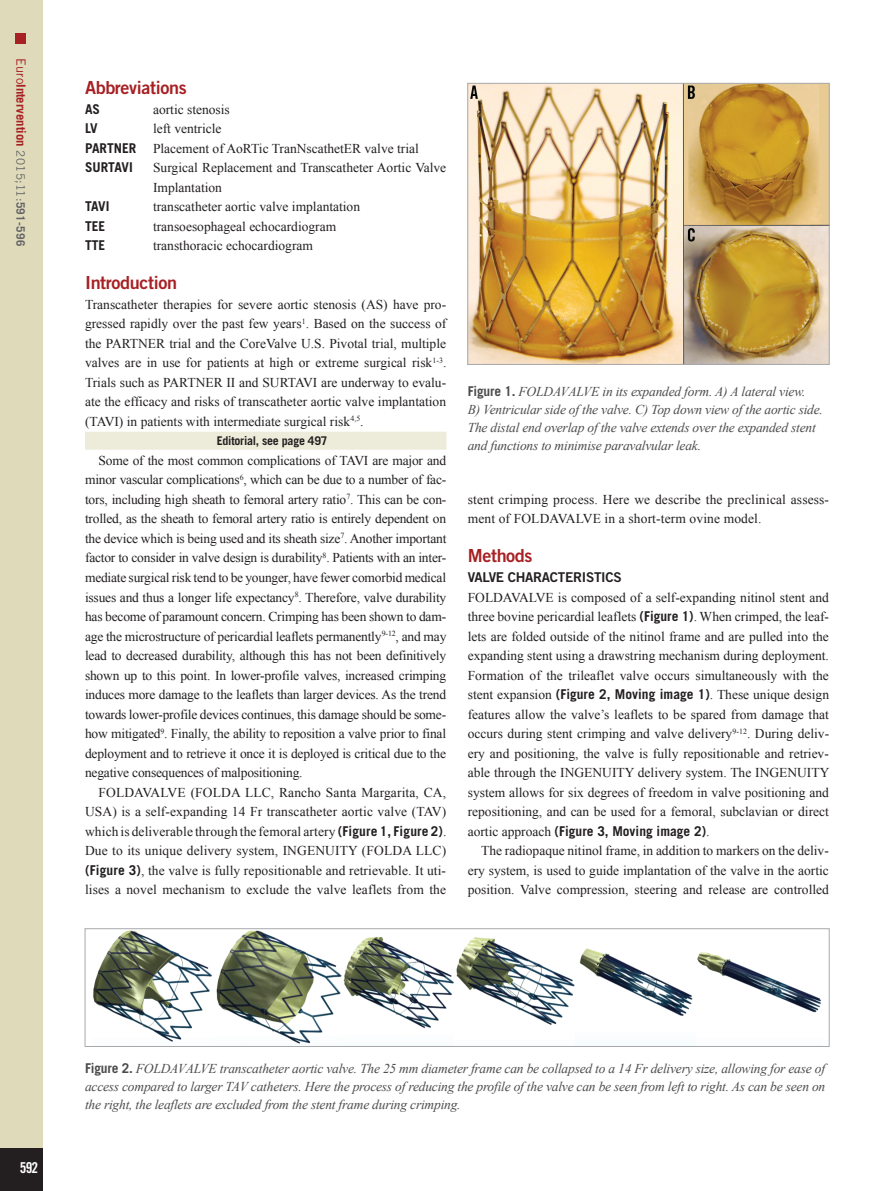
<style>
.page{position:relative;width:893px;height:1191px;background:#fff}
.page>*{position:absolute;margin:0;border:0;box-sizing:border-box;transform-origin:0 0}
.t1{font:18px "+BUQWCT Trade Gothic LT Std Bd 2";letter-spacing:-.02em;color:#a72023}
.t2{font:15px "+FMCDTI Trade Gothic LT Std Bd Cn 20";color:#fff}
.t3{font:13.5px/19.5px "+ZRKUMQ Times New Roman";color:#231f20;text-align:justify}
.t4{font:italic 13.5px/18px "+WZQKHG Times New Roman";letter-spacing:-.015em;color:#4b4c4d}
.t5{font:700 13.5px "+GBXAKU Trade Gothic LT Std";color:#231f20}
.t6{font:13.5px "+BUQWCT Trade Gothic LT Std Bd 2";letter-spacing:-.02em;color:#231f20}
.t7{font:700 12.75px "+GBXAKU Trade Gothic LT Std";color:#a72023}
.t8{font:700 12px "+GBXAKU Trade Gothic LT Std";letter-spacing:-.02em;color:#231f20}
.s1{font-family:"+VTOFHQ Trade Gothic LT Std";font-weight:400}
.s2{font-family:"+VTOFHQ Trade Gothic LT Std";font-weight:400;font-size:11.7px;color:#636366}
.s3{font-size:11.7px;color:#636366}
.s4{font-family:"+GBXAKU Trade Gothic LT Std";font-weight:700}
.s5{font-family:"+GBXAKU Trade Gothic LT Std";font-weight:700;font-style:normal}
.s6{font-family:"+ZRKUMQ Times New Roman";font-weight:400}
</style>
<div class="page">
<div style="left:0;top:0;width:43px;height:1191px;background:#dedaba"></div>
<div style="left:16px;top:34px;width:10px;height:10px;background:#a72023"></div>
<div style="left:0;top:1148px;width:43px;height:43px;background:#231f20"></div>
<div style="left:85px;top:432px;width:361px;height:18px;background:#edecda"></div>
<img style="left:469px;top:85px;width:359px;height:278px">
<div style="left:467px;top:83px;width:363px;height:282px;border:1px solid #a8a9ad"></div>
<img style="left:93px;top:930px;width:728px;height:114px">
<div style="left:85px;top:928px;width:745px;height:118px;border:1px solid #a8a9ad"></div>
<p class="t7" style="left:26px;top:58px;width:189px;rotate:90deg"><span class="s1">Euro</span>Intervention <span class="s2">2015;11:</span><span class="s3">591-596</span></p>
<h1 class="t1" style="left:85px;top:81px;width:103px">Abbreviations</h1>
<p class="t5" style="left:85px;top:104px;width:17px">AS</p>
<p class="t3" style="left:153px;top:101px;width:78px">aortic stenosis</p>
<p class="t5" style="left:85px;top:123px;width:14px">LV</p>
<p class="t3" style="left:85px;top:120px;width:335px;text-indent:68px">left ventricle<br><span class="s4">PARTNER</span> Placement of AoRTic TranNscathetER valve trial</p>
<p class="t5" style="left:85px;top:162px;width:49px">SURTAVI</p>
<p class="t3" style="left:153px;top:159px;width:295px">Surgical Replacement and Transcatheter Aortic Valve<br>Implantation</p>
<p class="t5" style="left:85px;top:201px;width:26px">TAVI</p>
<p class="t3" style="left:153px;top:198px;width:209px">transcatheter aortic valve implantation</p>
<p class="t5" style="left:85px;top:221px;width:22px">TEE</p>
<p class="t3" style="left:153px;top:218px;width:185px">transoesophageal echocardiogram</p>
<p class="t5" style="left:85px;top:240px;width:22px">TTE</p>
<p class="t3" style="left:153px;top:237px;width:161px">transthoracic echocardiogram</p>
<h1 class="t1" style="left:85px;top:276px;width:94px">Introduction</h1>
<p class="t3" style="left:85px;top:296px;width:363px">Transcatheter therapies for severe aortic stenosis (AS) have pro&shy;gressed rapidly over the past few years<sup>1</sup>. Based on the success of the PARTNER trial and the CoreValve U.S. Pivotal trial, multiple valves are in use for patients at high or extreme surgical risk<sup>1-3</sup>.<br>Trials such as PARTNER II and SURTAVI are underway to evalu&shy;ate the efficacy and risks of transcatheter aortic valve implantation (TAVI) in patients with intermediate surgical risk<sup>4,5</sup>.</p>
<p class="t8" style="left:217px;top:436px;width:112px">Editorial, see page 497</p>
<p class="t3" style="left:85px;top:452px;width:363px;text-indent:14px">Some of the most common complications of TAVI are major and minor vascular complications<sup>6</sup>, which can be due to a number of fac&shy;tors, including high sheath to femoral artery ratio<sup>7</sup>. This can be con&shy;trolled, as the sheath to femoral artery ratio is entirely dependent on the device which is being used and its sheath size<sup>7</sup>. Another important factor to consider in valve design is durability<sup>8</sup>. Patients with an inter&shy;mediate surgical risk tend to be younger, have fewer comorbid medical issues and thus a longer life expectancy<sup>8</sup>. Therefore, valve durability has become of paramount concern. Crimping has been shown to dam&shy;age the microstructure of pericardial leaflets permanently<sup>9-12</sup>, and may lead to decreased durability, although this has not been definitively shown up to this point. In lower-profile valves, increased crimping induces more damage to the leaflets than larger devices. As the trend towards lower-profile devices continues, this damage should be some&shy;how mitigated<sup>9</sup>. Finally, the ability to reposition a valve prior to final deployment and to retrieve it once it is deployed is critical due to the negative consequences of malpositioning.</p>
<p class="t3" style="left:85px;top:783px;width:363px;text-indent:14px">FOLDAVALVE (FOLDA LLC, Rancho Santa Margarita, CA, USA) is a self-expanding 14 Fr transcatheter aortic valve (TAV) which is deliverable through the femoral artery <span class="s4">(Figure 1, Figure 2)</span>.<br>Due to its unique delivery system, INGENUITY (FOLDA LLC) <span class="s4">(Figure 3)</span>, the valve is fully repositionable and retrievable. It uti&shy;lises a novel mechanism to exclude the valve leaflets from the</p>
<p class="t4" style="left:468px;top:383px;width:357px"><span class="s5">Figure 1.</span> FOLDAVALVE in its expanded form. A) A lateral view.<br>B) Ventricular side of the valve. C) Top down view of the aortic side.<br>The distal end overlap of the valve extends over the expanded stent and functions to minimise paravalvular leak.</p>
<p class="t3" style="left:468px;top:491px;width:363px">stent crimping process. Here we describe the preclinical assess&shy;ment of FOLDAVALVE in a short-term ovine model.</p>
<h1 class="t1" style="left:468px;top:549px;width:66px">Methods</h1>
<p class="t6" style="left:468px;top:572px;width:155px">VALVE CHARACTERISTICS</p>
<p class="t3" style="left:468px;top:588px;width:363px">FOLDAVALVE is composed of a self-expanding nitinol stent and three bovine pericardial leaflets <span class="s4">(Figure 1)</span>. When crimped, the leaf&shy;lets are folded outside of the nitinol frame and are pulled into the expanding stent using a drawstring mechanism during deployment.<br>Formation of the trileaflet valve occurs simultaneously with the stent expansion <span class="s4">(Figure 2, Moving image 1)</span>. These unique design features allow the valve’s leaflets to be spared from damage that occurs during stent crimping and valve delivery<sup>9-12</sup>. During deliv&shy;ery and positioning, the valve is fully repositionable and retriev&shy;able through the INGENUITY delivery system. The INGENUITY system allows for six degrees of freedom in valve positioning and repositioning, and can be used for a femoral, subclavian or direct</p>
<p class="t5" style="left:468px;top:825px;width:243px"><span class="s6">aortic approach</span> (Figure 3, Moving image 2)<span class="s6">.</span></p>
<p class="t3" style="left:468px;top:842px;width:363px;text-indent:14px">The radiopaque nitinol frame, in addition to markers on the deliv&shy;ery system, is used to guide implantation of the valve in the aortic position. Valve compression, steering and release are controlled</p>
<p class="t2" style="left:20px;top:1159px;width:20px">592</p>
<p class="t4" style="left:85px;top:1061px;width:742px;text-align:justify"><span class="s5">Figure 2.</span> FOLDAVALVE transcatheter aortic valve. The 25 mm diameter frame can be collapsed to a 14 Fr delivery size, allowing for ease of access compared to larger TAV catheters. Here the process of reducing the profile of the valve can be seen from left to right. As can be seen on the right, the leaflets are excluded from the stent frame during crimping.</p>
</div>
